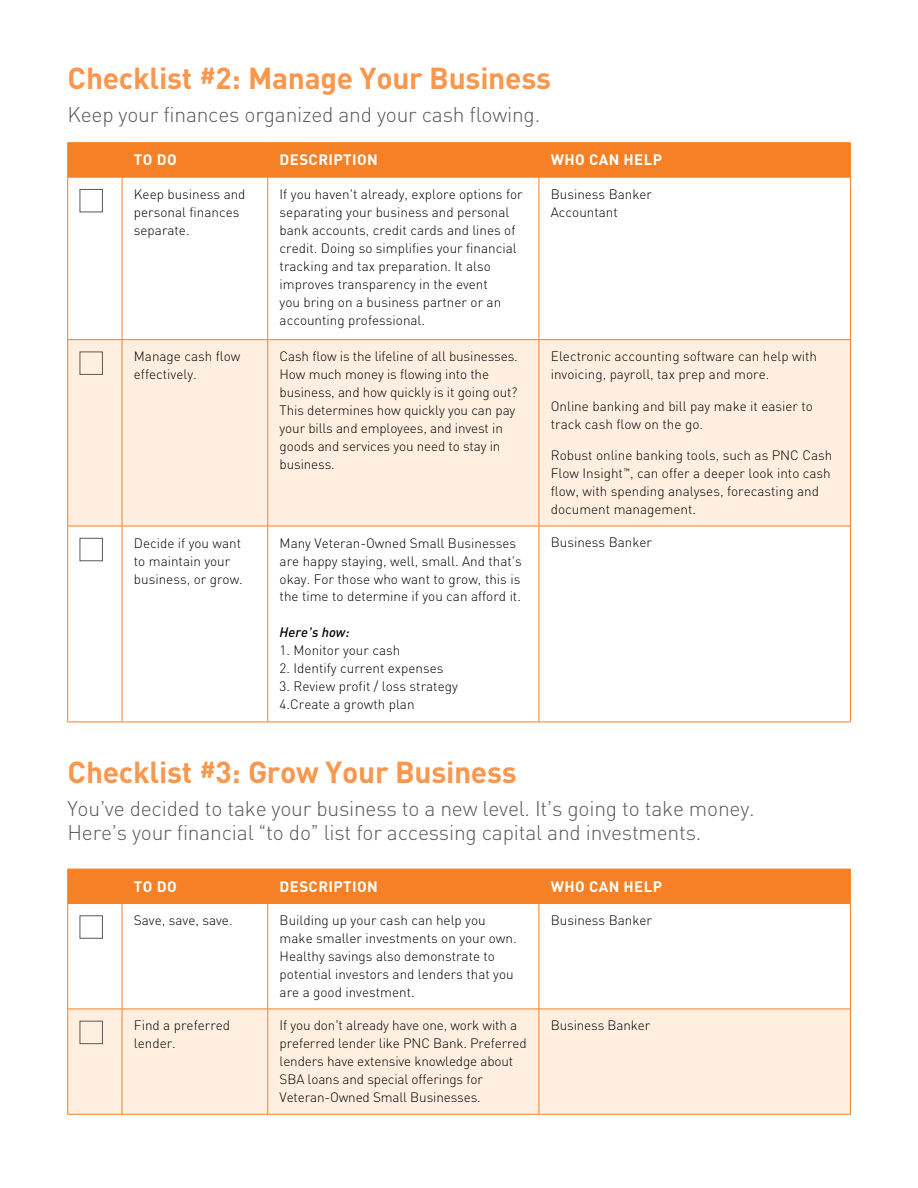
<style>
.page{position:relative;width:918px;height:1188px;background:#fff}
.page>*{position:absolute;margin:0;border:0;box-sizing:border-box;transform-origin:0 0}
.t1{font:700 30px "PNC Sans";letter-spacing:-.01em;color:#f8974d}
.t2{font:300 21px/24px "PNC Sans";letter-spacing:-.01em;color:#58595b}
.t3{font:700 15px "PNC Sans";letter-spacing:.025em;color:#fff}
.t4{font:300 13.5px/18px "PNC Sans";color:#000}
.t5{font:italic 500 13.5px "PNC Sans";color:#000}
</style>
<div class="page">
<div style="left:68px;top:143px;width:782px;height:34px;background:#f58025"></div>
<div style="left:68px;top:340px;width:782px;height:186px;background:#ffefe1"></div>
<hr style="left:68px;top:142px;width:54px;height:1px;background:#f58025">
<hr style="left:67px;top:143px;width:1px;height:34px;background:#f58025">
<hr style="left:122px;top:142px;width:146px;height:1px;background:#f58025">
<hr style="left:122px;top:143px;width:1px;height:34px;background:#f58025">
<hr style="left:268px;top:142px;width:271px;height:1px;background:#f58025">
<hr style="left:267px;top:143px;width:1px;height:34px;background:#f58025">
<hr style="left:539px;top:142px;width:312px;height:1px;background:#f58025">
<hr style="left:539px;top:143px;width:1px;height:34px;background:#f58025">
<hr style="left:850px;top:143px;width:1px;height:34px;background:#f58025">
<hr style="left:68px;top:177px;width:54px;height:1px;background:#f58025">
<hr style="left:67px;top:177px;width:1px;height:162px;background:#f58025">
<hr style="left:122px;top:177px;width:146px;height:1px;background:#f58025">
<hr style="left:122px;top:177px;width:1px;height:162px;background:#f58025">
<hr style="left:268px;top:177px;width:271px;height:1px;background:#f58025">
<hr style="left:267px;top:177px;width:1px;height:162px;background:#f58025">
<hr style="left:539px;top:177px;width:312px;height:1px;background:#f58025">
<hr style="left:539px;top:177px;width:1px;height:162px;background:#f58025">
<hr style="left:850px;top:177px;width:1px;height:162px;background:#f58025">
<hr style="left:68px;top:339px;width:54px;height:1px;background:#f58025">
<hr style="left:67px;top:340px;width:1px;height:186px;background:#f58025">
<hr style="left:122px;top:339px;width:146px;height:1px;background:#f58025">
<hr style="left:122px;top:340px;width:1px;height:186px;background:#f58025">
<hr style="left:268px;top:339px;width:271px;height:1px;background:#f58025">
<hr style="left:267px;top:340px;width:1px;height:186px;background:#f58025">
<hr style="left:539px;top:339px;width:312px;height:1px;background:#f58025">
<hr style="left:539px;top:340px;width:1px;height:186px;background:#f58025">
<hr style="left:850px;top:340px;width:1px;height:186px;background:#f58025">
<hr style="left:68px;top:526px;width:54px;height:1px;background:#f58025">
<hr style="left:67px;top:526px;width:1px;height:196px;background:#f58025">
<hr style="left:122px;top:526px;width:146px;height:1px;background:#f58025">
<hr style="left:122px;top:526px;width:1px;height:196px;background:#f58025">
<hr style="left:268px;top:526px;width:271px;height:1px;background:#f58025">
<hr style="left:267px;top:526px;width:1px;height:196px;background:#f58025">
<hr style="left:539px;top:526px;width:312px;height:1px;background:#f58025">
<hr style="left:539px;top:526px;width:1px;height:196px;background:#f58025">
<hr style="left:850px;top:526px;width:1px;height:196px;background:#f58025">
<hr style="left:68px;top:722px;width:54px;height:1px;background:#f58025">
<hr style="left:122px;top:722px;width:146px;height:1px;background:#f58025">
<hr style="left:268px;top:722px;width:271px;height:1px;background:#f58025">
<hr style="left:539px;top:722px;width:312px;height:1px;background:#f58025">
<div style="left:80px;top:189px;width:23px;height:23px;border:1px solid #58595b"></div>
<div style="left:80px;top:352px;width:23px;height:23px;border:1px solid #58595b"></div>
<div style="left:80px;top:538px;width:23px;height:23px;border:1px solid #58595b"></div>
<div style="left:68px;top:870px;width:782px;height:33px;background:#f58025"></div>
<div style="left:68px;top:1010px;width:782px;height:104px;background:#ffefe1"></div>
<hr style="left:68px;top:869px;width:54px;height:1px;background:#f58025">
<hr style="left:67px;top:869px;width:1px;height:34px;background:#f58025">
<hr style="left:122px;top:869px;width:146px;height:1px;background:#f58025">
<hr style="left:122px;top:869px;width:1px;height:34px;background:#f58025">
<hr style="left:268px;top:869px;width:271px;height:1px;background:#f58025">
<hr style="left:267px;top:869px;width:1px;height:34px;background:#f58025">
<hr style="left:539px;top:869px;width:312px;height:1px;background:#f58025">
<hr style="left:539px;top:869px;width:1px;height:34px;background:#f58025">
<hr style="left:850px;top:869px;width:1px;height:34px;background:#f58025">
<hr style="left:68px;top:903px;width:54px;height:1px;background:#f58025">
<hr style="left:67px;top:904px;width:1px;height:105px;background:#f58025">
<hr style="left:122px;top:903px;width:146px;height:1px;background:#f58025">
<hr style="left:122px;top:904px;width:1px;height:105px;background:#f58025">
<hr style="left:268px;top:903px;width:271px;height:1px;background:#f58025">
<hr style="left:267px;top:904px;width:1px;height:105px;background:#f58025">
<hr style="left:539px;top:903px;width:312px;height:1px;background:#f58025">
<hr style="left:539px;top:904px;width:1px;height:105px;background:#f58025">
<hr style="left:850px;top:904px;width:1px;height:105px;background:#f58025">
<hr style="left:68px;top:1009px;width:54px;height:1px;background:#f58025">
<hr style="left:67px;top:1009px;width:1px;height:105px;background:#f58025">
<hr style="left:122px;top:1009px;width:146px;height:1px;background:#f58025">
<hr style="left:122px;top:1009px;width:1px;height:105px;background:#f58025">
<hr style="left:268px;top:1009px;width:271px;height:1px;background:#f58025">
<hr style="left:267px;top:1009px;width:1px;height:105px;background:#f58025">
<hr style="left:539px;top:1009px;width:312px;height:1px;background:#f58025">
<hr style="left:539px;top:1009px;width:1px;height:105px;background:#f58025">
<hr style="left:850px;top:1009px;width:1px;height:105px;background:#f58025">
<hr style="left:68px;top:1114px;width:54px;height:1px;background:#f58025">
<hr style="left:122px;top:1114px;width:146px;height:1px;background:#f58025">
<hr style="left:268px;top:1114px;width:271px;height:1px;background:#f58025">
<hr style="left:539px;top:1114px;width:312px;height:1px;background:#f58025">
<div style="left:80px;top:915px;width:23px;height:24px;border:1px solid #58595b"></div>
<div style="left:80px;top:1021px;width:23px;height:23px;border:1px solid #58595b"></div>
<h1 class="t1" style="left:68px;top:58px;width:485px">Checklist #2: Manage Your Business</h1>
<h2 class="t2" style="left:68px;top:102px;width:474px">Keep your finances organized and your cash flowing.</h2>
<p class="t3" style="left:134px;top:150px;width:44px">TO DO</p>
<p class="t3" style="left:280px;top:150px;width:100px">DESCRIPTION</p>
<p class="t3" style="left:551px;top:150px;width:113px">WHO CAN HELP</p>
<p class="t4" style="left:134px;top:185px;width:113px">Keep business and personal finances separate.</p>
<p class="t4" style="left:280px;top:185px;width:245px">If you haven’t already, explore options for separating your business and personal bank accounts, credit cards and lines of credit. Doing so simplifies your financial tracking and tax preparation. It also improves transparency in the event<br>you bring on a business partner or an accounting professional.</p>
<p class="t4" style="left:551px;top:185px;width:103px">Business Banker<br>Accountant</p>
<p class="t4" style="left:134px;top:347px;width:108px">Manage cash flow effectively.</p>
<p class="t4" style="left:280px;top:347px;width:240px">Cash flow is the lifeline of all businesses.<br>How much money is flowing into the business, and how quickly is it going out?<br>This determines how quickly you can pay your bills and employees, and invest in goods and services you need to stay in business.</p>
<p class="t4" style="left:551px;top:347px;width:268px">Electronic accounting software can help with invoicing, payroll, tax prep and more.</p>
<p class="t4" style="left:551px;top:397px;width:264px">Online banking and bill pay make it easier to track cash flow on the go.</p>
<p class="t4" style="left:551px;top:446px;width:283px">Robust online banking tools, such as PNC Cash Flow Insight™, can offer a deeper look into cash flow, with spending analyses, forecasting and document management.</p>
<p class="t4" style="left:134px;top:534px;width:110px">Decide if you want to maintain your business, or grow.</p>
<p class="t4" style="left:280px;top:534px;width:244px">Many Veteran-Owned Small Businesses are happy staying, well, small. And that’s okay. For those who want to grow, this is the time to determine if you can afford it.</p>
<p class="t5" style="left:280px;top:624px;width:72px">Here’s how:</p>
<p class="t4" style="left:280px;top:641px;width:122px">1. Monitor your cash</p>
<p class="t4" style="left:280px;top:659px;width:165px">2. Identify current expenses</p>
<p class="t4" style="left:280px;top:677px;width:180px">3. Review profit / loss strategy<br>4.Create a growth plan</p>
<p class="t4" style="left:551px;top:533px;width:103px">Business Banker</p>
<h1 class="t1" style="left:68px;top:752px;width:451px">Checklist #3: Grow Your Business</h1>
<h2 class="t2" style="left:68px;top:796px;width:689px">You’ve decided to take your business to a new level. It’s going to take money.<br>Here’s your financial “to do” list for accessing capital and investments.</h2>
<p class="t3" style="left:134px;top:876px;width:44px">TO DO</p>
<p class="t3" style="left:280px;top:876px;width:100px">DESCRIPTION</p>
<p class="t3" style="left:551px;top:876px;width:113px">WHO CAN HELP</p>
<p class="t4" style="left:134px;top:911px;width:100px">Save, save, save.</p>
<p class="t4" style="left:280px;top:911px;width:238px">Building up your cash can help you make smaller investments on your own.<br>Healthy savings also demonstrate to potential investors and lenders that you are a good investment.</p>
<p class="t4" style="left:551px;top:911px;width:103px">Business Banker</p>
<p class="t4" style="left:134px;top:1016px;width:98px">Find a preferred lender.</p>
<p class="t4" style="left:280px;top:1016px;width:249px">If you don’t already have one, work with a preferred lender like PNC Bank. Preferred lenders have extensive knowledge about SBA loans and special offerings for Veteran-Owned Small Businesses.</p>
<p class="t4" style="left:551px;top:1016px;width:101px">Business Banker</p>
</div>
